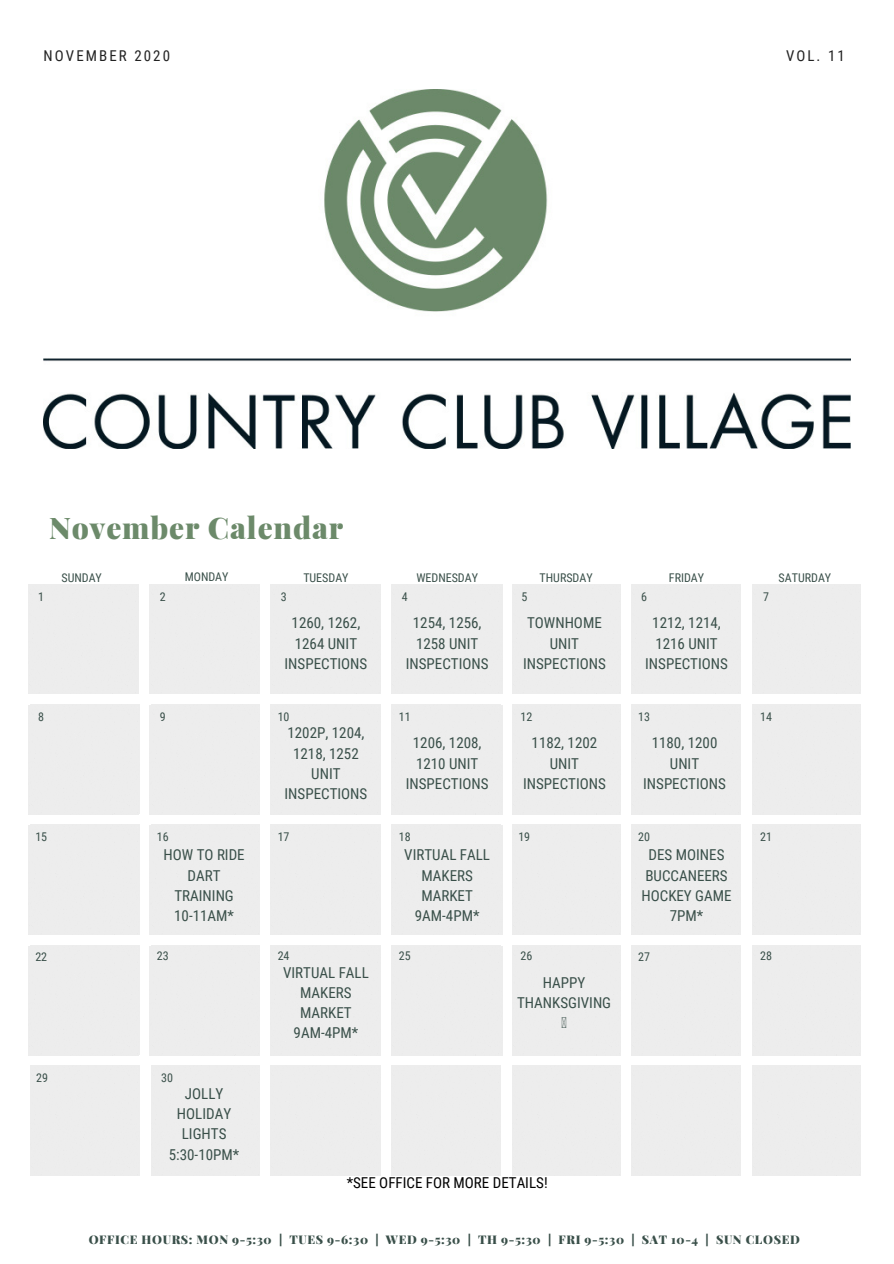
<style>
.page{position:relative;width:894px;height:1264px;background:#fff}
.page>*{position:absolute;margin:0;border:0;box-sizing:border-box;transform-origin:0 0}
.t1{font:900 29.85px "Playfair Display";letter-spacing:.03em;color:#6c8a6a}
.t2{font:15px/20.2px "Roboto Condensed";color:#394f49;text-align:center}
.t3{font:15px "Roboto Condensed";color:#000}
.t4{font:14.85px "Roboto Condensed";letter-spacing:.14em;color:#222}
.t5{font:12px "Roboto Condensed";color:#394f49}
.t6{font:900 12px "Playfair Display";letter-spacing:.055em;color:#394f49}
</style>
<div class="page">
<img style="left:44px;top:89px;width:806px;height:360px">
<div style="left:31px;top:704px;width:109px;height:109px;background:#ededed"></div>
<div style="left:31px;top:824px;width:109px;height:110px;background:#ededed"></div>
<div style="left:31px;top:945px;width:109px;height:109px;background:#ededed"></div>
<svg style="left:562px;top:1017px;width:4px;height:11px"></svg>
<p class="t4" style="left:44px;top:47px;width:128px">NOVEMBER 2020</p>
<p class="t4" style="left:785px;top:47px;width:60px">VOL. 11</p>
<h1 class="t1" style="left:49px;top:507px;width:295px">November Calendar</h1>
<p class="t5" style="left:61px;top:571px;width:42px">SUNDAY</p>
<p class="t5" style="left:185px;top:570px;width:45px">MONDAY</p>
<p class="t5" style="left:303px;top:571px;width:47px">TUESDAY</p>
<p class="t5" style="left:416px;top:570px;width:63px">WEDNESDAY</p>
<p class="t5" style="left:539px;top:570px;width:55px">THURSDAY</p>
<p class="t5" style="left:668px;top:570px;width:37px">FRIDAY</p>
<p class="t5" style="left:778px;top:571px;width:54px">SATURDAY</p>
<p class="t5" style="left:38px;top:590px;width:7px">1</p>
<p class="t5" style="left:160px;top:590px;width:7px">2</p>
<p class="t5" style="left:280px;top:590px;width:7px">3</p>
<p class="t5" style="left:402px;top:590px;width:7px">4</p>
<p class="t5" style="left:521px;top:590px;width:7px">5</p>
<p class="t5" style="left:641px;top:590px;width:7px">6</p>
<p class="t5" style="left:762px;top:590px;width:7px">7</p>
<p class="t5" style="left:38px;top:710px;width:7px">8</p>
<p class="t5" style="left:35px;top:830px;width:13px">15</p>
<p class="t2" style="left:284px;top:613px;width:84px">1260, 1262,<br>1264 UNIT<br>INSPECTIONS</p>
<p class="t2" style="left:405px;top:613px;width:84px">1254, 1256,<br>1258 UNIT<br>INSPECTIONS</p>
<p class="t2" style="left:523px;top:613px;width:84px">TOWNHOME<br>UNIT<br>INSPECTIONS</p>
<p class="t2" style="left:645px;top:613px;width:84px">1212, 1214,<br>1216 UNIT<br>INSPECTIONS</p>
<p class="t5" style="left:160px;top:710px;width:7px">9</p>
<p class="t5" style="left:277px;top:710px;width:13px">10</p>
<p class="t5" style="left:399px;top:710px;width:13px">11</p>
<p class="t5" style="left:520px;top:710px;width:13px">12</p>
<p class="t5" style="left:638px;top:710px;width:13px">13</p>
<p class="t5" style="left:759px;top:710px;width:13px">14</p>
<p class="t2" style="left:284px;top:723px;width:84px">1202P, 1204,<br>1218, 1252<br>UNIT<br>INSPECTIONS</p>
<p class="t2" style="left:405px;top:733px;width:84px">1206, 1208,<br>1210 UNIT<br>INSPECTIONS</p>
<p class="t2" style="left:523px;top:733px;width:84px">1182, 1202<br>UNIT<br>INSPECTIONS</p>
<p class="t2" style="left:643px;top:733px;width:84px">1180, 1200<br>UNIT<br>INSPECTIONS</p>
<p class="t5" style="left:157px;top:830px;width:13px">16</p>
<p class="t5" style="left:277px;top:830px;width:13px">17</p>
<p class="t5" style="left:399px;top:830px;width:13px">18</p>
<p class="t5" style="left:518px;top:830px;width:13px">19</p>
<p class="t5" style="left:638px;top:830px;width:13px">20</p>
<p class="t5" style="left:759px;top:830px;width:13px">21</p>
<p class="t2" style="left:163px;top:845px;width:83px">HOW TO RIDE<br>DART<br>TRAINING<br>10-11AM*</p>
<p class="t2" style="left:404px;top:845px;width:87px">VIRTUAL FALL<br>MAKERS<br>MARKET<br>9AM-4PM*</p>
<p class="t2" style="left:641px;top:845px;width:92px">DES MOINES<br>BUCCANEERS<br>HOCKEY GAME<br>7PM*</p>
<p class="t5" style="left:35px;top:949px;width:13px">22</p>
<p class="t5" style="left:157px;top:948px;width:13px">23</p>
<p class="t5" style="left:638px;top:949px;width:13px">27</p>
<p class="t5" style="left:277px;top:948px;width:13px">24</p>
<p class="t5" style="left:399px;top:948px;width:13px">25</p>
<p class="t5" style="left:520px;top:949px;width:13px">26</p>
<p class="t5" style="left:759px;top:949px;width:13px">28</p>
<p class="t5" style="left:36px;top:1070px;width:13px">29</p>
<p class="t5" style="left:161px;top:1070px;width:13px">30</p>
<p class="t2" style="left:169px;top:1083px;width:72px">JOLLY<br>HOLIDAY<br>LIGHTS<br>5:30-10PM*</p>
<p class="t2" style="left:283px;top:962px;width:87px">VIRTUAL FALL<br>MAKERS<br>MARKET<br>9AM-4PM*</p>
<p class="t2" style="left:517px;top:972px;width:95px">HAPPY<br>THANKSGIVING</p>
<p class="t3" style="left:346px;top:1174px;width:202px">*SEE OFFICE FOR MORE DETAILS!</p>
<p class="t6" style="left:89px;top:1230px;width:712px">OFFICE HOURS: MON 9-5:30 | TUES 9-6:30 | WED 9-5:30 | TH 9-5:30 | FRI 9-5:30 | SAT 10-4 | SUN CLOSED</p>
</div>
